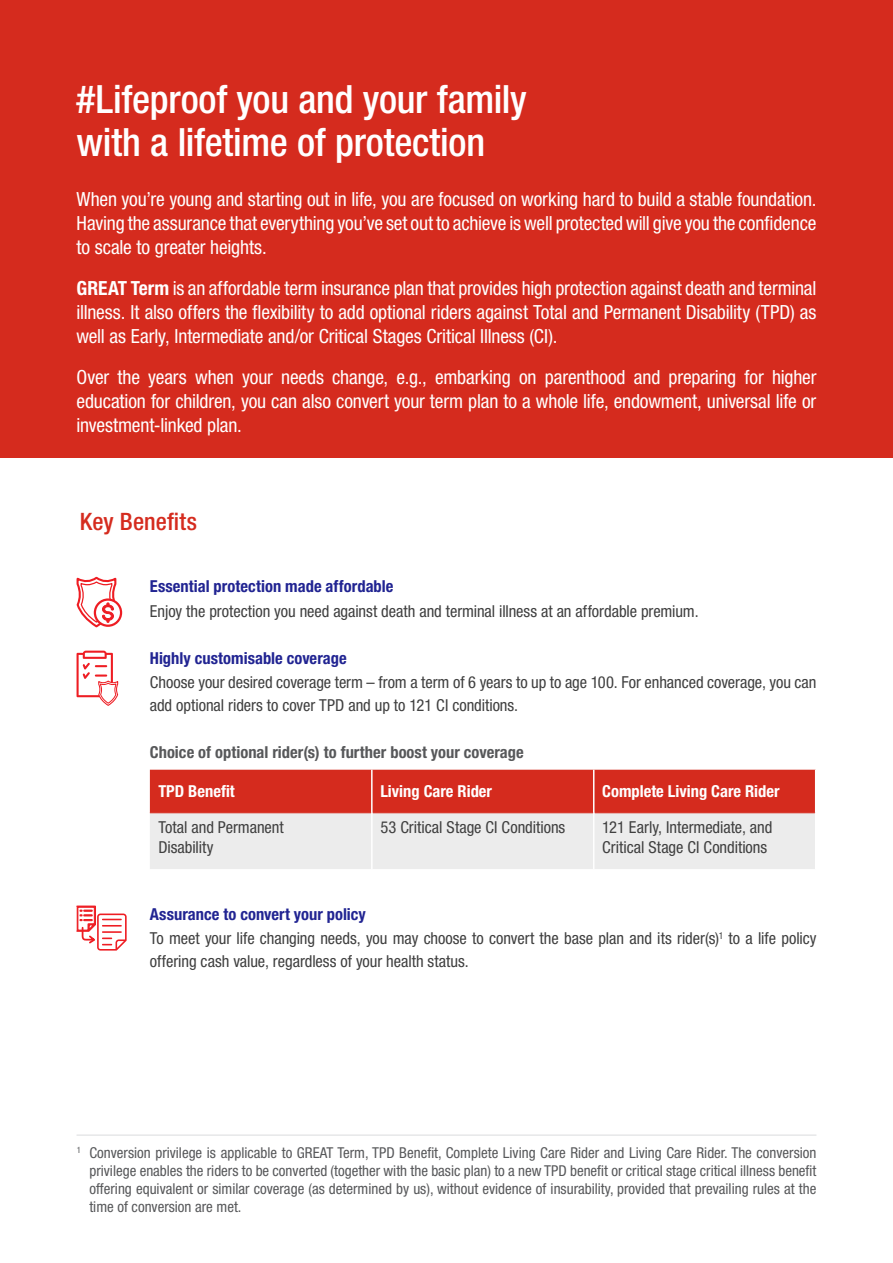
<style>
.page{position:relative;width:893px;height:1263px;background:#fff}
.page>*{position:absolute;margin:0;border:0;box-sizing:border-box;transform-origin:0 0}
.Headline{font:500 condensed 39px/43.5px "Helvetica Neue LT Std";letter-spacing:-.005em;color:#fff}
.Headline-2{font:500 condensed 24px "Helvetica Neue LT Std";letter-spacing:.005em;color:#d52b1e}
.Headline-3{font:condensed 19.5px/24px "Helvetica Neue LT Std";letter-spacing:-.005em;color:#fff;text-align:justify}
.Body_Text{font:condensed 16.5px/22.5px "Helvetica Neue LT Std";letter-spacing:-.005em;color:#404040}
.Body_Text-2{font:700 condensed 16.5px "Helvetica Neue LT Std";color:#212492}
.Body_Text-3{font:700 condensed 16.5px "Helvetica Neue LT Std";letter-spacing:.005em;color:#57585a}
.Disclaimer{font:700 condensed 16.5px "Helvetica Neue LT Std";color:#fff}
.t1{font:condensed 15px/18px "Helvetica Neue LT Std";color:#57585a;text-align:justify}
.s1{font-weight:700}
</style>
<div class="page">
<div style="left:0;top:0;width:893px;height:457px;background:#d52b1e"></div>
<hr style="left:77px;top:1134px;width:739px;height:2px;background:#e6e7e9">
<svg style="left:76px;top:906px;width:51px;height:44px"></svg>
<div style="left:94px;top:598px;width:28px;height:29px;border:2px solid #ee1d23;border-radius:50%"></div>
<svg style="left:76px;top:576px;width:42px;height:52px"></svg>
<svg style="left:77px;top:651px;width:42px;height:55px"></svg>
<svg style="left:150px;top:770px;width:665px;height:99px;background:#e29893"></svg>
<hr style="left:150px;top:812px;width:221px;height:1px;background:#d52b1e">
<hr style="left:373px;top:812px;width:220px;height:1px;background:#d52b1e">
<hr style="left:594px;top:812px;width:221px;height:1px;background:#d52b1e">
<hr style="left:593px;top:770px;width:1px;height:43px;background:#fff">
<hr style="left:593px;top:813px;width:1px;height:56px;background:#fff">
<hr style="left:371px;top:770px;width:2px;height:43px;background:#fff">
<hr style="left:371px;top:813px;width:2px;height:56px;background:#fff">
<p class="Headline" style="left:77px;top:77px;width:452px">#Lifeproof you and your family with a lifetime of protection</p>
<p class="Headline-3" style="left:77px;top:187px;width:741px">When you’re young and starting out in life, you are focused on working hard to build a stable foundation.<br>Having the assurance that everything you’ve set out to achieve is well protected will give you the confidence to scale to greater heights.</p>
<p class="Headline-3" style="left:77px;top:276px;width:741px"><span class="s1">GREAT Term</span> is an affordable term insurance plan that provides high protection against death and terminal illness. It also offers the flexibility to add optional riders against Total and Permanent Disability (TPD) as well as Early, Intermediate and/or Critical Stages Critical Illness (CI).</p>
<p class="Headline-3" style="left:77px;top:365px;width:741px">Over the years when your needs change, e.g., embarking on parenthood and preparing for higher education for children, you can also convert your term plan to a whole life, endowment, universal life or investment-linked plan.</p>
<p class="Headline-2" style="left:80px;top:508px;width:119px">Key Benefits</p>
<p class="Body_Text-2" style="left:150px;top:576px;width:245px">Essential protection made affordable</p>
<p class="Body_Text" style="left:150px;top:599px;width:550px">Enjoy the protection you need against death and terminal illness at an affordable premium.</p>
<p class="Body_Text-2" style="left:150px;top:648px;width:198px">Highly customisable coverage</p>
<p class="Body_Text" style="left:150px;top:671px;width:668px">Choose your desired coverage term – from a term of 6 years to up to age 100. For enhanced coverage, you can add optional riders to cover TPD and up to 121 CI conditions.</p>
<p class="Body_Text-3" style="left:150px;top:742px;width:375px">Choice of optional rider(s) to further boost your coverage</p>
<p class="Disclaimer" style="left:158px;top:781px;width:78px">TPD Benefit</p>
<p class="Disclaimer" style="left:380px;top:781px;width:113px">Living Care Rider</p>
<p class="Disclaimer" style="left:602px;top:781px;width:179px">Complete Living Care Rider</p>
<p class="Body_Text" style="left:158px;top:817px;width:127px;line-height:19.5px">Total and Permanent<br>Disability</p>
<p class="Body_Text" style="left:380px;top:816px;width:186px">53 Critical Stage CI Conditions</p>
<p class="Body_Text" style="left:602px;top:817px;width:172px;line-height:19.5px">121 Early, Intermediate, and<br>Critical Stage CI Conditions</p>
<p class="Body_Text-2" style="left:150px;top:904px;width:217px">Assurance to convert your policy</p>
<p class="Body_Text" style="left:150px;top:927px;width:668px">To meet your life changing needs, you may choose to convert the base plan and its rider(s)<sup>1</sup> to a life policy offering cash value, regardless of your health status.</p>
<p class="t1" style="left:89px;top:1143px;width:728px;text-indent:-13px"><sup>1</sup> Conversion privilege is applicable to GREAT Term, TPD Benefit, Complete Living Care Rider and Living Care Rider. The conversion privilege enables the riders to be converted (together with the basic plan) to a new TPD benefit or critical stage critical illness benefit offering equivalent or similar coverage (as determined by us), without evidence of insurability, provided that prevailing rules at the time of conversion are met.</p>
</div>
